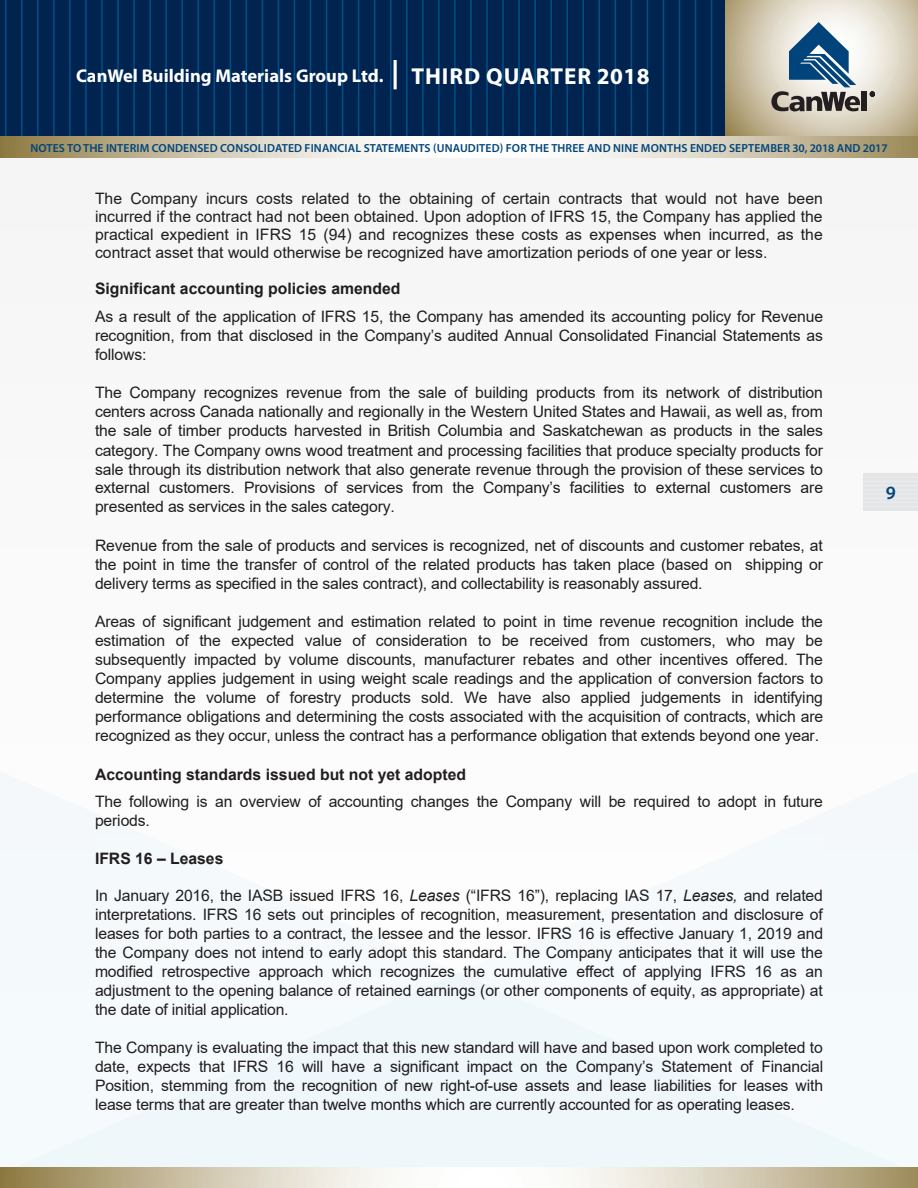
<style>
.page{position:relative;width:918px;height:1188px;background:#fff}
.page>*{position:absolute;margin:0;border:0;box-sizing:border-box;transform-origin:0 0}
.t1{font:600 18.75px "Myriad Pro";color:#00447b}
.t2{font:700 18.45px "Myriad Pro";color:#fff}
.t3{font:15.75px/19px "Arial";letter-spacing:-.01em;color:#231f20;text-align:justify}
.t4{font:700 15.75px "Arial";color:#231f20}
.t5{font:600 11.7px "Myriad Pro";letter-spacing:.01em;color:#00447b}
.s1{font-size:29.25px}
.s2{font-size:23.1px}
.s3{font-style:italic}
</style>
<div class="page">
<div style="left:0;top:152px;width:918px;height:1036px;background:#f5f5f6"></div>
<div style="left:0;top:0;width:918px;height:139px;background:#002350"></div>
<hr style="left:5px;top:0;width:2px;height:140px;background:#014f85">
<hr style="left:21px;top:0;width:2px;height:140px;background:#014f85">
<hr style="left:37px;top:0;width:2px;height:140px;background:#014f85">
<hr style="left:53px;top:0;width:2px;height:140px;background:#014f85">
<hr style="left:69px;top:0;width:2px;height:140px;background:#014f85">
<hr style="left:85px;top:0;width:2px;height:140px;background:#014f85">
<hr style="left:101px;top:0;width:2px;height:140px;background:#014f85">
<hr style="left:117px;top:0;width:2px;height:140px;background:#014f85">
<hr style="left:133px;top:0;width:2px;height:140px;background:#014f85">
<hr style="left:149px;top:0;width:2px;height:140px;background:#014f85">
<hr style="left:165px;top:0;width:2px;height:140px;background:#014f85">
<hr style="left:181px;top:0;width:2px;height:140px;background:#014f85">
<hr style="left:197px;top:0;width:2px;height:140px;background:#014f85">
<hr style="left:214px;top:0;width:1px;height:140px;background:#014f85">
<hr style="left:230px;top:0;width:1px;height:140px;background:#014f85">
<hr style="left:246px;top:0;width:1px;height:140px;background:#014f85">
<hr style="left:262px;top:0;width:1px;height:140px;background:#014f85">
<hr style="left:278px;top:0;width:1px;height:140px;background:#014f85">
<hr style="left:294px;top:0;width:1px;height:140px;background:#014f85">
<hr style="left:310px;top:0;width:1px;height:140px;background:#014f85">
<hr style="left:326px;top:0;width:1px;height:140px;background:#014f85">
<hr style="left:342px;top:0;width:1px;height:140px;background:#014f85">
<hr style="left:358px;top:0;width:1px;height:140px;background:#014f85">
<hr style="left:374px;top:0;width:1px;height:140px;background:#014f85">
<hr style="left:390px;top:0;width:2px;height:140px;background:#014f85">
<hr style="left:406px;top:0;width:2px;height:140px;background:#014f85">
<hr style="left:422px;top:0;width:2px;height:140px;background:#014f85">
<hr style="left:438px;top:0;width:2px;height:140px;background:#014f85">
<hr style="left:454px;top:0;width:2px;height:140px;background:#014f85">
<hr style="left:470px;top:0;width:2px;height:140px;background:#014f85">
<hr style="left:486px;top:0;width:2px;height:140px;background:#014f85">
<hr style="left:502px;top:0;width:2px;height:140px;background:#014f85">
<hr style="left:518px;top:0;width:2px;height:140px;background:#014f85">
<hr style="left:534px;top:0;width:2px;height:140px;background:#014f85">
<hr style="left:550px;top:0;width:2px;height:140px;background:#014f85">
<hr style="left:566px;top:0;width:2px;height:140px;background:#014f85">
<hr style="left:582px;top:0;width:2px;height:140px;background:#014f85">
<hr style="left:598px;top:0;width:2px;height:140px;background:#014f85">
<hr style="left:615px;top:0;width:1px;height:140px;background:#014f85">
<hr style="left:631px;top:0;width:1px;height:140px;background:#014f85">
<hr style="left:647px;top:0;width:1px;height:140px;background:#014f85">
<hr style="left:663px;top:0;width:1px;height:140px;background:#014f85">
<hr style="left:679px;top:0;width:1px;height:140px;background:#014f85">
<hr style="left:695px;top:0;width:1px;height:140px;background:#014f85">
<hr style="left:711px;top:0;width:1px;height:140px;background:#014f85">
<svg style="left:726px;top:0;width:192px;height:136px;background:#d2c9b2"></svg>
<svg style="left:0;top:1167px;width:918px;height:21px"></svg>
<div style="left:861px;top:92px;width:5px;height:19px;background:#231f20"></div>
<svg style="left:771px;top:22px;width:89px;height:89px;background:#90a1ad"></svg>
<svg style="left:870px;top:92px;width:5px;height:5px"></svg>
<svg style="left:0;top:136px;width:918px;height:21px"></svg>
<div style="left:864px;top:473px;width:54px;height:37px;background:#e4e5e7"></div>
<hr style="left:863px;top:477px;width:55px;height:1px;background:#eeeeef">
<hr style="left:863px;top:481px;width:55px;height:1px;background:#eeeeef">
<hr style="left:863px;top:485px;width:55px;height:1px;background:#eeeeef">
<hr style="left:863px;top:489px;width:55px;height:1px;background:#eeeeef">
<hr style="left:863px;top:493px;width:55px;height:1px;background:#eeeeef">
<hr style="left:863px;top:498px;width:55px;height:1px;background:#eeeeef">
<hr style="left:863px;top:502px;width:55px;height:1px;background:#eeeeef">
<hr style="left:863px;top:506px;width:55px;height:1px;background:#eeeeef">
<p class="t2" style="left:76px;top:64px;width:575px">CanWel Building Materials Group Ltd. <span class="s1">|</span> <span class="s2">third Quarter 2018</span></p>
<p class="t5" style="left:30px;top:140px;width:484px">NOTES TO THE INTERIM CONDENSED CONSOLIDATED FI NANCIAL STATEMENTS (UNAUDITED) FOR</p>
<p class="t5" style="left:529px;top:140px;width:8px">THE</p>
<p class="t5" style="left:551px;top:140px;width:8px">THREE</p>
<p class="t5" style="left:587px;top:140px;width:9px">AND</p>
<p class="t5" style="left:613px;top:140px;width:37px">NINE MONTHS</p>
<p class="t5" style="left:690px;top:140px;width:9px">ENDED</p>
<p class="t5" style="left:729px;top:140px;width:28px">SE PTEM</p>
<p class="t5" style="left:770px;top:140px;width:76px">BER 30, 2018 AND</p>
<p class="t5" style="left:863px;top:140px;width:26px">2017</p>
<p class="t3" style="left:95px;top:189px;width:729px;line-height:18.1px">The Company incurs costs related to the obtaining of certain contracts that would not have been incurred if the contract had not been obtained. Upon adoption of IFRS 15, the Company has applied the practical expedient in IFRS 15 (94) and recognizes these costs as expenses when incurred, as the contract asset that would otherwise be recognized have amortization periods of one year or less.</p>
<p class="t4" style="left:95px;top:278px;width:307px">Significant accounting policies amended</p>
<p class="t3" style="left:95px;top:307px;width:730px">As a result of the application of IFRS 15, the Company has amended its accounting policy for Revenue recognition, from that disclosed in the Company’s audited Annual Consolidated Financial Statements as follows:</p>
<p class="t3" style="left:95px;top:383px;width:730px">The Company recognizes revenue from the sale of building products from its network of distribution centers across Canada nationally and regionally in the Western United States and Hawaii, as well as, from the sale of timber products harvested in British Columbia and Saskatchewan as products in the sales category. The Company owns wood treatment and processing facilities that produce specialty products for sale through its distribution network that also generate revenue through the provision of these services to external customers. Provisions of services from the Company’s facilities to external customers are presented as services in the sales category.</p>
<p class="t3" style="left:95px;top:535px;width:729px">Revenue from the sale of products and services is recognized, net of discounts and customer rebates, at the point in time the transfer of control of the related products has taken place (based on shipping or delivery terms as specified in the sales contract), and collectability is reasonably assured.</p>
<p class="t3" style="left:95px;top:611px;width:730px">Areas of significant judgement and estimation related to point in time revenue recognition include the estimation of the expected value of consideration to be received from customers, who may be subsequently impacted by volume discounts, manufacturer rebates and other incentives offered. The Company applies judgement in using weight scale readings and the application of conversion factors to determine the volume of forestry products sold. We have also applied judgements in identifying performance obligations and determining the costs associated with the acquisition of contracts, which are recognized as they occur, unless the contract has a performance obligation that extends beyond one year.</p>
<p class="t4" style="left:95px;top:764px;width:373px">Accounting standards issued but not yet adopted</p>
<p class="t3" style="left:95px;top:792px;width:729px">The following is an overview of accounting changes the Company will be required to adopt in future periods.</p>
<p class="t4" style="left:95px;top:848px;width:130px">IFRS 16 – Leases</p>
<p class="t3" style="left:95px;top:885px;width:730px">In January 2016, the IASB issued IFRS 16, <span class="s3">Leases</span> (“IFRS 16”), replacing IAS 17, <span class="s3">Leases,</span> and related interpretations. IFRS 16 sets out principles of recognition, measurement, presentation and disclosure of leases for both parties to a contract, the lessee and the lessor. IFRS 16 is effective January 1, 2019 and the Company does not intend to early adopt this standard. The Company anticipates that it will use the modified retrospective approach which recognizes the cumulative effect of applying IFRS 16 as an adjustment to the opening balance of retained earnings (or other components of equity, as appropriate) at the date of initial application.</p>
<p class="t3" style="left:95px;top:1038px;width:730px">The Company is evaluating the impact that this new standard will have and based upon work completed to date, expects that IFRS 16 will have a significant impact on the Company’s Statement of Financial Position, stemming from the recognition of new right-of-use assets and lease liabilities for leases with lease terms that are greater than twelve months which are currently accounted for as operating leases.</p>
<p class="t1" style="left:886px;top:481px;width:12px">9</p>
</div>
